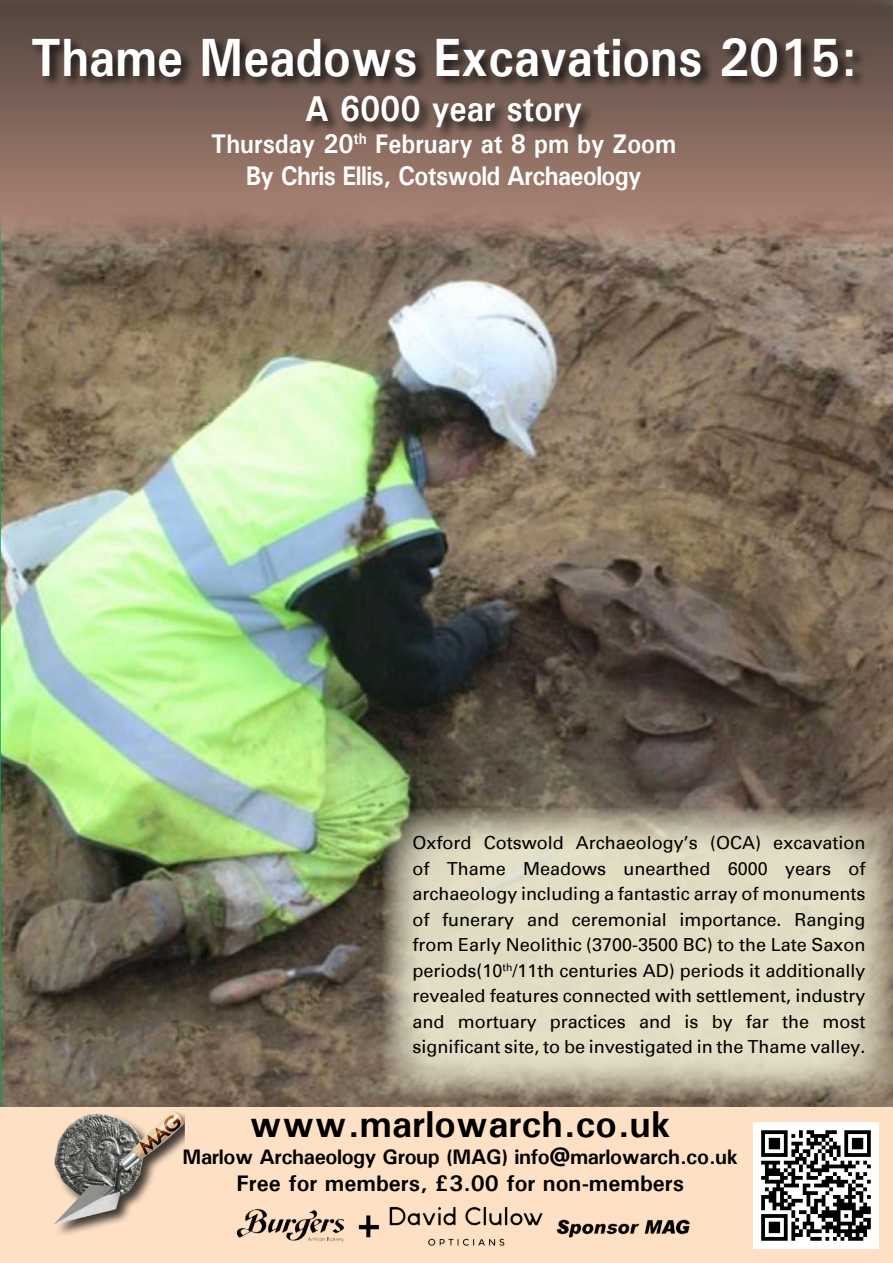
<style>
.page{position:relative;width:893px;height:1263px;background:#fff}
.page>*{position:absolute;margin:0;border:0;box-sizing:border-box;transform-origin:0 0}
.t1{font:700 54px "Univers";color:#fff;scale:.9 1}
.t2{font:700 37.5px "Univers";color:#000}
.t3{font:700 36px "Univers";color:#fff;scale:.9 1}
.t4{font:700 27px/32.4px "Univers";letter-spacing:-.025em;color:#fff;text-align:center;scale:.9 1}
.t5{font:700 22.5px "Univers";color:#000}
.t6{font:700 21px "Univers";letter-spacing:-.02em;color:#000}
.t7{font:18px/25.5px "Univers";color:#000;text-align:justify}
</style>
<div class="page">
<img style="left:0;top:249px;width:893px;height:859px">
<svg style="left:383px;top:808px;width:510px;height:291px;background:#cfc9b1"></svg>
<svg style="left:0;top:0;width:893px;height:249px;background:#876b5f"></svg>
<div style="left:0;top:1108px;width:893px;height:155px;background:#fee0c4"></div>
<div style="left:31px;top:35px;width:835px;height:106px;background:#000;opacity:.75"></div>
<div style="left:52px;top:1110px;width:133px;height:127px;background:#000;opacity:.75"></div>
<img style="left:49px;top:1104px;width:136px;height:126px">
<img style="left:236px;top:1206px;width:455px;height:40px">
<img style="left:754px;top:1123px;width:125px;height:125px">
<h1 class="t1" style="left:31px;top:23px;width:919px">Thame Meadows Excavations 2015:</h1>
<h3 class="t3" style="left:305px;top:85px;width:310px">A 6000 year story</h3>
<h3 class="t4" style="left:211px;top:126px;width:518px">Thursday 20<sup>th</sup> February at 8 pm by Zoom<br>By Chris Ellis, Cotswold Archaeology</h3>
<p class="t7" style="left:412px;top:830px;width:454px">Oxford Cotswold Archaeology’s (OCA) excavation of Thame Meadows unearthed 6000 years of archaeology including a fantastic array of monuments of funerary and ceremonial importance. Ranging from Early Neolithic (3700-3500 BC) to the Late Saxon periods(10<sup>th</sup>/11th centuries AD) periods it additionally revealed features connected with settlement, industry and mortuary practices and is by far the most significant site, to be investigated in the Thame valley.</p>
<h2 class="t2" style="left:250px;top:1100px;width:423px">www.marlowarch.co.uk</h2>
<p class="t6" style="left:183px;top:1143px;width:557px">Marlow Archaeology Group (MAG) info@marlowarch.co.uk</p>
<p class="t5" style="left:237px;top:1169px;width:449px">Free for members, £3.00 for non-members</p>
</div>
